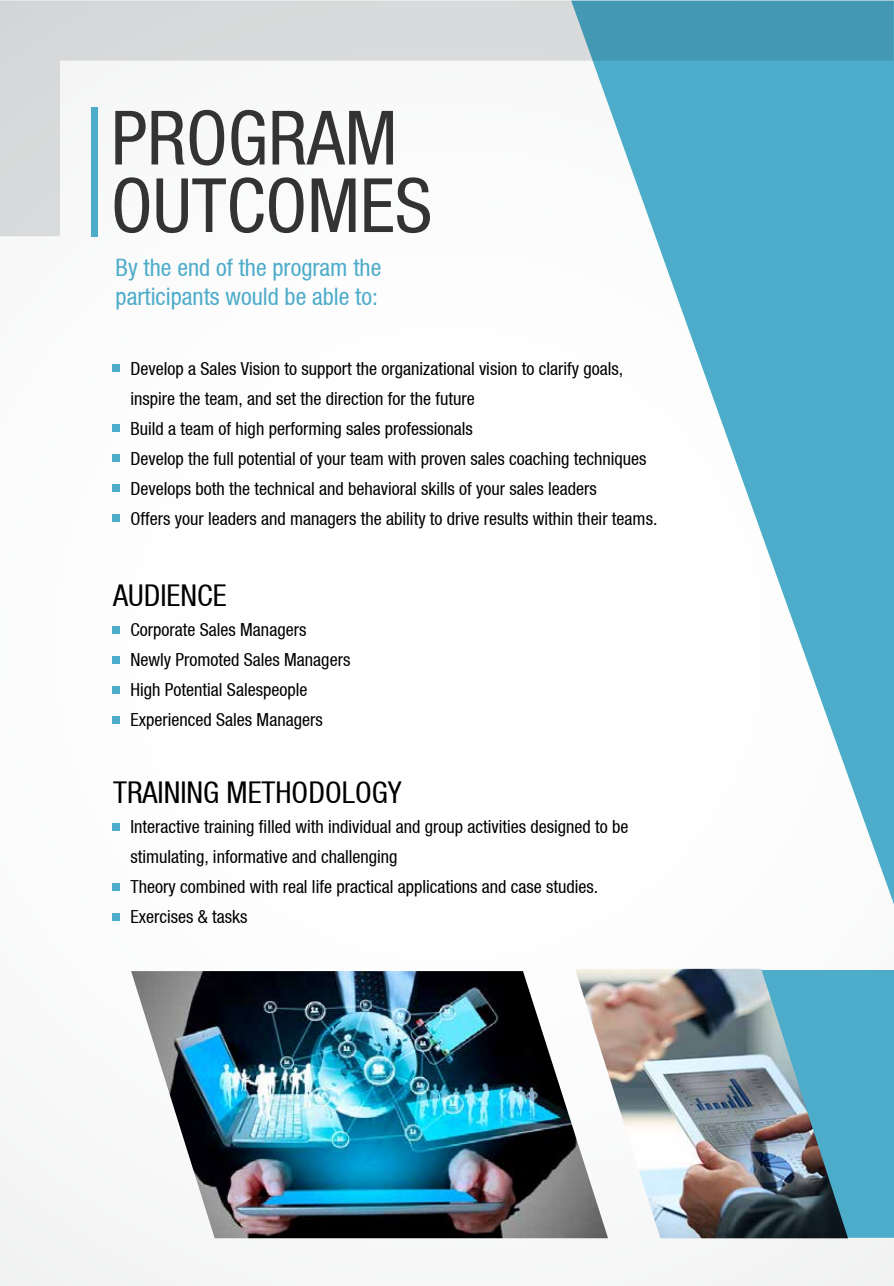
<style>
.page{position:relative;width:894px;height:1286px;background:#fff}
.page>*{position:absolute;margin:0;border:0;box-sizing:border-box;transform-origin:0 0}
.t1{font:75px/67.5px "Heavenetica Cond 5 SH";color:#333}
.t2{font:30px "Heavenetica Cond 5 SH";color:#000}
.t3{font:24px/28.8px "Heavenetica Cond 5 SH";color:#4dacca}
.t4{font:18px/30px "Heavenetica Cond 5 SH";color:#000}
</style>
<div class="page">
<svg style="left:655px;top:1px;width:238px;height:901px"></svg>
<div style="left:847px;top:970px;width:46px;height:267px;background:#4dacca"></div>
<div style="left:112px;top:364px;width:8px;height:7px;background:#4dacca"></div>
<div style="left:112px;top:424px;width:8px;height:7px;background:#4dacca"></div>
<div style="left:112px;top:454px;width:8px;height:7px;background:#4dacca"></div>
<div style="left:112px;top:484px;width:8px;height:7px;background:#4dacca"></div>
<div style="left:112px;top:514px;width:8px;height:7px;background:#4dacca"></div>
<div style="left:112px;top:626px;width:8px;height:8px;background:#4dacca"></div>
<div style="left:112px;top:656px;width:8px;height:8px;background:#4dacca"></div>
<div style="left:112px;top:686px;width:8px;height:8px;background:#4dacca"></div>
<div style="left:112px;top:716px;width:8px;height:8px;background:#4dacca"></div>
<div style="left:112px;top:823px;width:8px;height:7px;background:#4dacca"></div>
<div style="left:112px;top:883px;width:8px;height:7px;background:#4dacca"></div>
<div style="left:112px;top:913px;width:8px;height:7px;background:#4dacca"></div>
<svg style="left:0;top:1px;width:892px;height:235px"></svg>
<img style="left:131px;top:971px;width:443px;height:266px">
<img style="left:574px;top:968px;width:273px;height:270px">
<h1 class="t1" style="left:111px;top:101px;width:323px">PROGRAM<br>OUTCOMES</h1>
<h3 class="t3" style="left:116px;top:252px;width:267px">By the end of the program the participants would be able to:</h3>
<p class="t4" style="left:130px;top:353px;width:528px">Develop a Sales Vision to support the organizational vision to clarify goals, inspire the team, and set the direction for the future<br>Build a team of high performing sales professionals<br>Develop the full potential of your team with proven sales coaching techniques Develops both the technical and behavioral skills of your sales leaders<br>Offers your leaders and managers the ability to drive results within their teams.</p>
<h2 class="t2" style="left:113px;top:576px;width:115px">AUDIENCE</h2>
<p class="t4" style="left:130px;top:614px;width:221px">Corporate Sales Managers<br>Newly Promoted Sales Managers<br>High Potential Salespeople<br>Experienced Sales Managers</p>
<h2 class="t2" style="left:113px;top:773px;width:290px">TRAINING METHODOLOGY</h2>
<p class="t4" style="left:130px;top:810px;width:499px">Interactive training filled with individual and group activities designed to be stimulating, informative and challenging<br>Theory combined with real life practical applications and case studies.<br>Exercises &amp; tasks</p>
</div>
